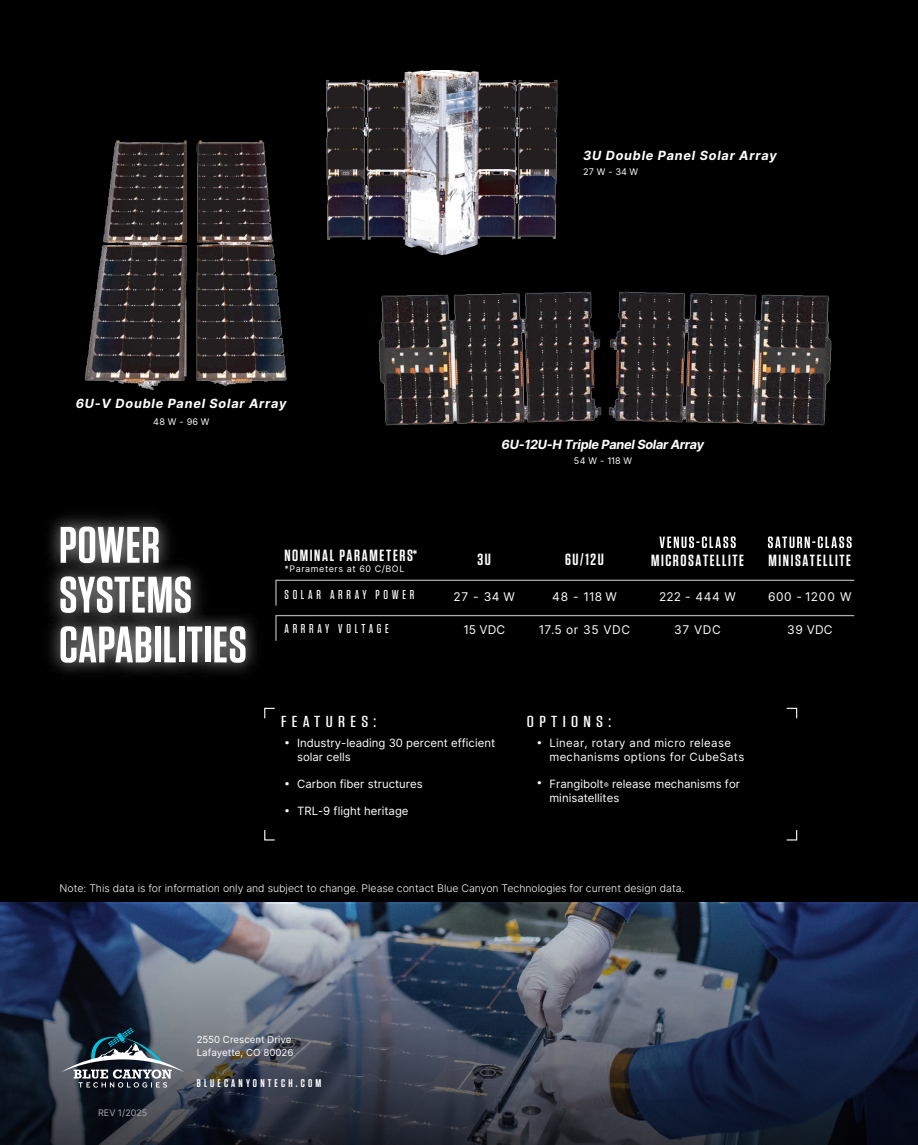
<style>
.page{position:relative;width:918px;height:1145px;background:#fff}
.page>*{position:absolute;margin:0;border:0;box-sizing:border-box;transform-origin:0 0}
.t1{font:600 51.15px/49.8px "Tungsten";letter-spacing:.01em;color:#fff}
.t2{font:600 16.2px "Tungsten";letter-spacing:.095em;color:#fff}
.t3{font:500 15.9px "Tungsten";letter-spacing:.27em;color:#fff;scale:1.24 1}
.t4{font:500 12.9px "Tungsten";letter-spacing:.285em;color:#fff}
.t5{font:italic 700 12.6px "Inter";letter-spacing:.06em;color:#fff}
.t6{font:italic 700 12.6px "Inter";letter-spacing:-.02em;color:#fff}
.t7{font:12px "Inter";letter-spacing:.05em;color:#fff}
.t8{font:11.4px/13.6px "Inter";color:#fff}
.t9{font:11.4px/13.6px "Inter";letter-spacing:.03em;color:#fff}
.t10{font:11.4px "Charter";color:#fff}
.t11{font:600 11.1px "Tungsten";letter-spacing:.285em;color:#fff}
.t12{font:300 10.5px "Inter";color:#fff}
.t13{font:9.75px/12.6px "Inter";letter-spacing:-.005em;color:#fff}
.t14{font:9.15px "Inter";color:#fff}
.t15{font:9px "Inter";letter-spacing:.06em;color:#fff}
.t16{font:9px "Inter";color:#a8a9ad}
.s1{font-size:7.5px}
</style>
<div class="page">
<div style="left:0;top:0;width:918px;height:1137px;background:#000"></div>
<img style="left:49px;top:515px;width:121px;height:31px">
<img style="left:49px;top:546px;width:153px;height:50px">
<img style="left:49px;top:596px;width:208px;height:77px">
<svg style="left:0;top:903px;width:918px;height:241px;background:#384256"></svg>
<img style="left:379px;top:291px;width:453px;height:135px">
<img style="left:84px;top:140px;width:203px;height:250px">
<img style="left:326px;top:71px;width:232px;height:185px">
<svg style="left:275px;top:615px;width:580px;height:26px"></svg>
<svg style="left:659px;top:536px;width:77px;height:12px"></svg>
<svg style="left:768px;top:536px;width:84px;height:12px"></svg>
<svg style="left:275px;top:579px;width:580px;height:27px"></svg>
<svg style="left:264px;top:707px;width:11px;height:12px"></svg>
<svg style="left:786px;top:830px;width:12px;height:10px"></svg>
<svg style="left:264px;top:830px;width:11px;height:10px"></svg>
<svg style="left:786px;top:707px;width:12px;height:12px"></svg>
<svg style="left:61px;top:1027px;width:124px;height:60px;background:#505d66"></svg>
<p class="t5" style="left:76px;top:394px;width:212px">6U-V Double Panel Solar Array</p>
<p class="t14" style="left:153px;top:415px;width:58px">48 W - 96 W</p>
<p class="t5" style="left:583px;top:146px;width:195px">3U Double Panel Solar Array</p>
<p class="t14" style="left:583px;top:165px;width:57px">27 W - 34 W</p>
<p class="t6" style="left:502px;top:435px;width:204px">6U-12U-H Triple Panel Solar Array</p>
<p class="t14" style="left:574px;top:453px;width:60px">54 W - 118 W</p>
<h1 class="t1" style="left:59px;top:521px;width:189px">POWER<br>SYSTEMS<br>CAPABILITIES</h1>
<h2 class="t2" style="left:285px;top:547px;width:134px">NOMINAL PARAMETERS*</h2>
<h2 class="t2" style="left:478px;top:551px;width:15px">3U</h2>
<p class="t15" style="left:285px;top:562px;width:121px">*Parameters at 60 C/BOL</p>
<h2 class="t2" style="left:565px;top:551px;width:40px">6U/12U</h2>
<h2 class="t2" style="left:651px;top:551px;width:95px">MICROSATELLITE</h2>
<h2 class="t2" style="left:769px;top:551px;width:84px">MINISATELLITE</h2>
<p class="t4" style="left:285px;top:588px;width:132px">SOLAR ARRAY POWER</p>
<p class="t4" style="left:285px;top:621px;width:106px">ARRRAY VOLTAGE</p>
<p class="t7" style="left:454px;top:587px;width:63px">27 - 34 W</p>
<p class="t7" style="left:463px;top:621px;width:43px">15 VDC</p>
<p class="t7" style="left:552px;top:587px;width:66px">48 - 118 W</p>
<p class="t7" style="left:539px;top:621px;width:93px">17.5 or 35 VDC</p>
<p class="t7" style="left:659px;top:587px;width:78px">222 - 444 W</p>
<p class="t7" style="left:674px;top:621px;width:48px">37 VDC</p>
<p class="t7" style="left:768px;top:587px;width:85px">600 - 1200 W</p>
<p class="t7" style="left:787px;top:621px;width:47px">39 VDC</p>
<h3 class="t3" style="left:281px;top:713px;width:78px">FEATURES:</h3>
<h3 class="t3" style="left:527px;top:713px;width:69px">OPTIONS:</h3>
<p class="t10" style="left:284px;top:733px;width:8px">•</p>
<p class="t10" style="left:284px;top:774px;width:8px">•</p>
<p class="t10" style="left:284px;top:801px;width:8px">•</p>
<p class="t8" style="left:297px;top:735px;width:200px">Industry-leading 30 percent efficient solar cells</p>
<p class="t8" style="left:297px;top:776px;width:127px">Carbon fiber structures</p>
<p class="t8" style="left:297px;top:804px;width:113px">TRL-9 flight heritage</p>
<p class="t10" style="left:536px;top:733px;width:8px">•</p>
<p class="t10" style="left:536px;top:773px;width:8px">•</p>
<p class="t9" style="left:549px;top:735px;width:197px">Linear, rotary and micro release mechanisms options for CubeSats</p>
<p class="t8" style="left:549px;top:776px;width:192px">Frangibolt<span class="s1">®</span> release mechanisms for minisatellites</p>
<p class="t12" style="left:60px;top:880px;width:626px">Note: This data is for information only and subject to change. Please contact Blue Canyon Technologies for current design data.</p>
<p class="t16" style="left:98px;top:1105px;width:51px">REV 1/2025</p>
<p class="t13" style="left:197px;top:1032px;width:98px">2550 Crescent Drive<br>Lafayette, CO 80026</p>
<p class="t11" style="left:197px;top:1077px;width:126px">BLUECANYONTECH.COM</p>
</div>
